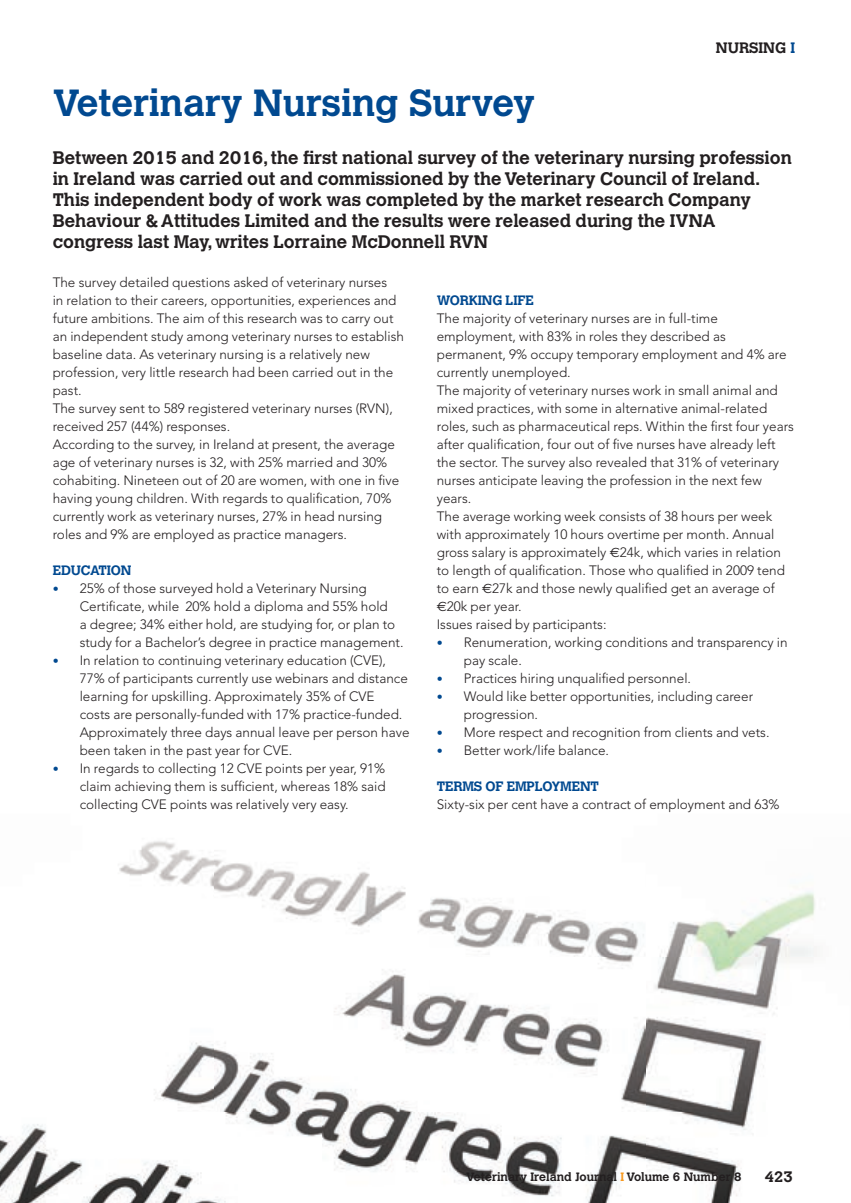
<style>
.page{position:relative;width:851px;height:1203px;background:#fff}
.page>*{position:absolute;margin:0;border:0;box-sizing:border-box;transform-origin:0 0}
.t1{font:700 37.5px "Calvert";color:#014990}
.t2{font:700 18px/21px "Calvert";color:#231f20}
.t3{font:700 15px "Calvert";color:#231f20}
.t4{font:300 13.5px/18px "Avenir";color:#231f20}
.t5{font:700 13.5px "Calvert";letter-spacing:-.01em;color:#014990}
.t6{font:700 12px "Calvert";color:#231f20}
.s1{color:#014990}
.s2{font-weight:900;font-size:12px;color:#014990}
.s3{font-family:"Euro Sans";font-weight:400}
.s4{color:#f7981d}
</style>
<div class="page">
<img style="left:0;top:841px;width:817px;height:361px">
<p class="t3" style="left:716px;top:38px;width:81px">NURSING <span class="s1">I</span></p>
<h1 class="t1" style="left:53px;top:79px;width:484px">Veterinary Nursing Survey</h1>
<p class="t2" style="left:53px;top:147px;width:740px">Between 2015 and 2016, the first national survey of the veterinary nursing profession in Ireland was carried out and commissioned by the Veterinary Council of Ireland.<br>This independent body of work was completed by the market research Company Behaviour &amp; Attitudes Limited and the results were released during the IVNA congress last May, writes Lorraine McDonnell RVN</p>
<p class="t4" style="left:53px;top:273px;width:353px">The survey detailed questions asked of veterinary nurses<br>in relation to their careers, opportunities, experiences and future ambitions. The aim of this research was to carry out an independent study among veterinary nurses to establish baseline data. As veterinary nursing is a relatively new profession, very little research had been carried out in the past.<br>The survey sent to 589 registered veterinary nurses (RVN), received 257 (44%) responses.<br>According to the survey, in Ireland at present, the average age of veterinary nurses is 32, with 25% married and 30% cohabiting. Nineteen out of 20 are women, with one in five having young children. With regards to qualification, 70% currently work as veterinary nurses, 27% in head nursing roles and 9% are employed as practice managers.</p>
<p class="t5" style="left:53px;top:561px;width:80px">EDUCATION</p>
<p class="t4" style="left:80px;top:579px;width:325px;text-indent:-27px"><span class="s2">•</span> 25% of those surveyed hold a Veterinary Nursing Certificate, while 20% hold a diploma and 55% hold<br>a degree; 34% either hold, are studying for, or plan to study for a Bachelor’s degree in practice management.</p>
<p class="t4" style="left:80px;top:651px;width:331px;text-indent:-27px"><span class="s2">•</span> In relation to continuing veterinary education (CVE), 77% of participants currently use webinars and distance learning for upskilling. Approximately 35% of CVE<br>costs are personally-funded with 17% practice-funded.<br>Approximately three days annual leave per person have been taken in the past year for CVE.</p>
<p class="t4" style="left:80px;top:759px;width:307px;text-align:justify;text-indent:-27px"><span class="s2">•</span> In regards to collecting 12 CVE points per year, 91% claim achieving them is sufficient, whereas 18% said collecting CVE points was relatively very easy.</p>
<p class="t5" style="left:437px;top:291px;width:99px">WORKING LIFE</p>
<p class="t4" style="left:437px;top:309px;width:359px">The majority of veterinary nurses are in full-time employment, with 83% in roles they described as permanent, 9% occupy temporary employment and 4% are currently unemployed.<br>The majority of veterinary nurses work in small animal and mixed practices, with some in alternative animal-related roles, such as pharmaceutical reps. Within the first four years after qualification, four out of five nurses have already left the sector. The survey also revealed that 31% of veterinary nurses anticipate leaving the profession in the next few years.<br>The average working week consists of 38 hours per week with approximately 10 hours overtime per month. Annual gross salary is approximately <span class="s3">€</span>24k, which varies in relation to length of qualification. Those who qualified in 2009 tend to earn <span class="s3">€</span>27k and those newly qualified get an average of <span class="s3">€</span>20k per year.<br>Issues raised by participants:</p>
<p class="t4" style="left:464px;top:633px;width:325px;text-indent:-27px"><span class="s2">•</span> Renumeration, working conditions and transparency in pay scale.</p>
<p class="t4" style="left:437px;top:669px;width:256px"><span class="s2">•</span> Practices hiring unqualified personnel.</p>
<p class="t4" style="left:464px;top:687px;width:291px;text-indent:-27px"><span class="s2">•</span> Would like better opportunities, including career progression.</p>
<p class="t4" style="left:437px;top:723px;width:334px"><span class="s2">•</span> More respect and recognition from clients and vets.</p>
<p class="t4" style="left:437px;top:741px;width:174px"><span class="s2">•</span> Better work/life balance.</p>
<p class="t5" style="left:437px;top:777px;width:164px">TERMS OF EMPLOYMENT</p>
<p class="t4" style="left:437px;top:795px;width:344px">Sixty-six per cent have a contract of employment and 63%</p>
<p class="t6" style="left:466px;top:1168px;width:277px">Veterinary Ireland Journal <span class="s4">I</span> Volume 6 Number 8</p>
<p class="t3" style="left:765px;top:1166px;width:29px">423</p>
</div>
